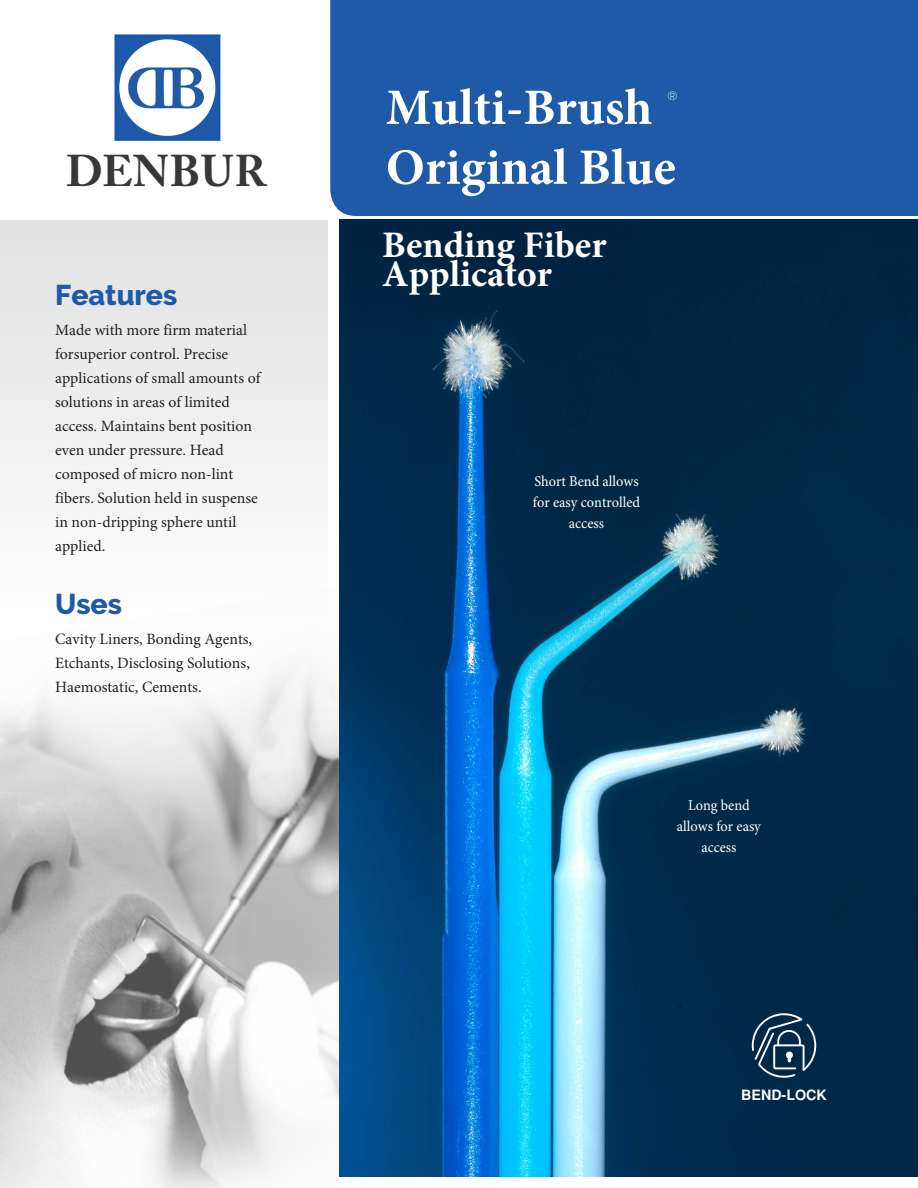
<style>
.page{position:relative;width:918px;height:1188px;background:#fff}
.page>*{position:absolute;margin:0;border:0;box-sizing:border-box;transform-origin:0 0}
.t1{font:700 51px/59.8px "Minion Pro";color:#fff}
.t2{font:700 44.1px "Adobe Caslon Pro";letter-spacing:.015em;color:#393839}
.t3{font:700 37.5px/29px "Minion Pro";color:#fff}
.t4{font:800 28.5px "Raleway";color:#1f5aa9}
.t5{font:15.75px/24px "Minion Pro";color:#231f20}
.t6{font:15px/21px "Minion Pro";color:#fff;text-align:center;scale:.96 1}
.t7{font:700 14.25px "Helvetica";color:#fff}
.t8{font:300 12px "Raleway";color:#fff}
</style>
<div class="page">
<div style="left:0;top:220px;width:327px;height:968px;background:#ededee"></div>
<img style="left:0;top:561px;width:340px;height:627px">
<img style="left:340px;top:219px;width:578px;height:958px">
<div style="left:330px;top:1px;width:588px;height:215px;background:#1f5aa9"></div>
<hr style="left:0;top:0;width:918px;height:1px;background:#5d5f5e">
<svg style="left:752px;top:1013px;width:64px;height:65px;background:#32526c"></svg>
<img style="left:114px;top:34px;width:107px;height:107px">
<p class="t2" style="left:66px;top:145px;width:202px">DENBUR</p>
<p class="t4" style="left:55px;top:279px;width:124px">Features</p>
<p class="t5" style="left:55px;top:318px;width:207px">Made with more firm material forsuperior control. Precise applications of small amounts of solutions in areas of limited access. Maintains bent position even under pressure. Head composed of micro non-lint fibers. Solution held in suspense in non-dripping sphere until applied.</p>
<p class="t4" style="left:55px;top:587px;width:68px">Uses</p>
<p class="t5" style="left:55px;top:627px;width:199px">Cavity Liners, Bonding Agents,<br>Etchants, Disclosing Solutions,<br>Haemostatic, Cements.</p>
<p class="t1" style="left:386px;top:77px;width:291px">Multi-Brush<br>Original Blue</p>
<p class="t8" style="left:667px;top:89px;width:11px">®</p>
<p class="t3" style="left:382px;top:230px;width:226px">Bending Fiber<br>Applicator</p>
<p class="t6" style="left:533px;top:471px;width:113px">Short Bend allows for easy controlled access</p>
<p class="t6" style="left:677px;top:795px;width:89px">Long bend allows for easy access</p>
<p class="t7" style="left:741px;top:1087px;width:87px">BEND-LOCK</p>
</div>
